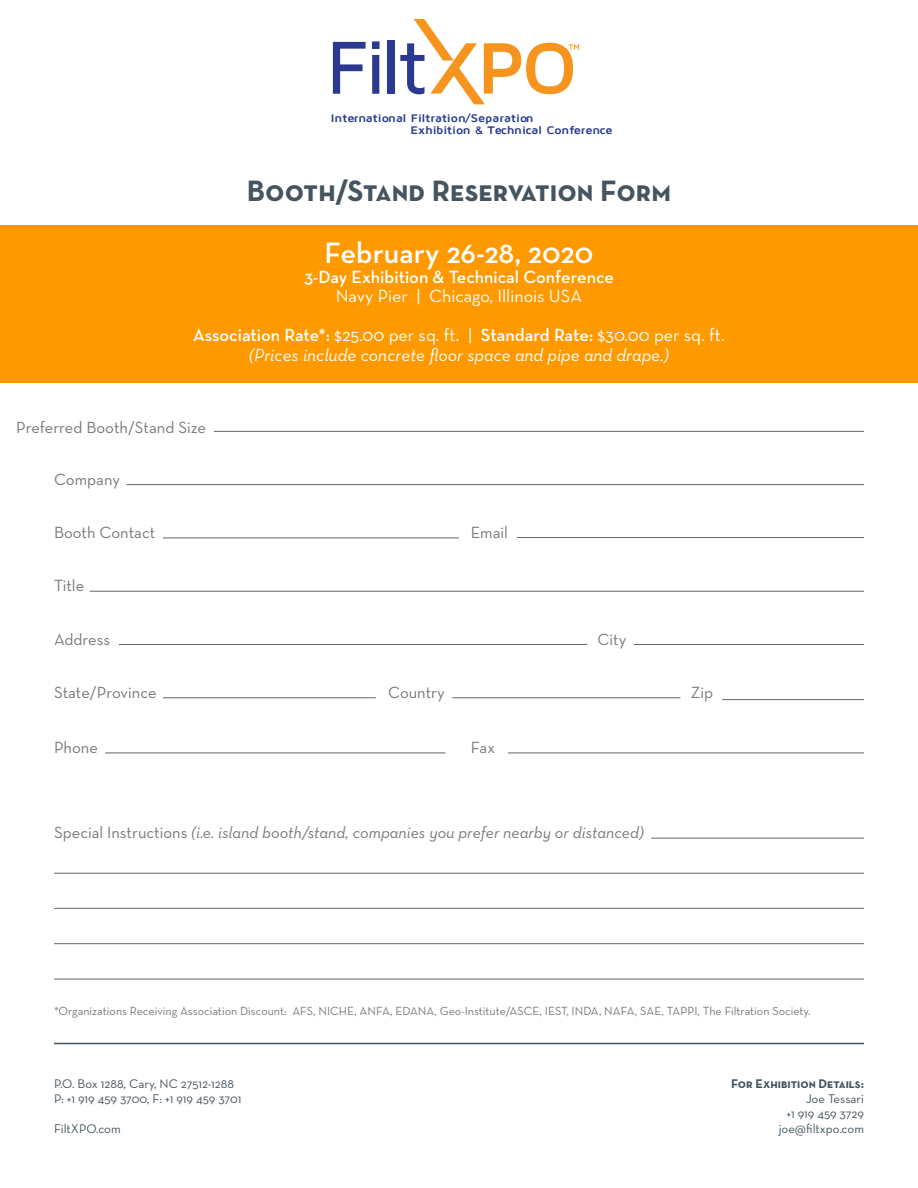
<style>
.page{position:relative;width:918px;height:1188px;background:#fff}
.page>*{position:absolute;margin:0;border:0;box-sizing:border-box;transform-origin:0 0}
.t1{font:30px "Neutra Text Bold SC";color:#455560}
.t2{font:600 30px "Neutra Text";color:#fff}
.t3{font:18px/39px "Neutra Text";color:#fff;text-align:center}
.t4{font:italic 18px "Neutra Text";color:#fff}
.t5{font:600 18px "Neutra Text";color:#fff}
.t6{font:16.5px "Neutra Text";color:#78797b}
.t7{font:italic 16.5px "Neutra Text";color:#78797b}
.t8{font:12.75px/15px "Neutra Text";color:#455560}
.t9{font:12.75px "Neutra Text Bold SC";color:#455560}
.t10{font:12px "Neutra Text";color:#78797b}
.t11{font:700 11.4px/12.3px "Maven Pro";color:#283c90;scale:1.12 1}
.s1{font-weight:600}
.s2{font-style:normal}
</style>
<div class="page">
<div style="left:0;top:225px;width:918px;height:158px;background:#f90"></div>
<hr style="left:54px;top:1043px;width:810px;height:1px;background:#455560">
<hr style="left:163px;top:538px;width:296px;height:1px;background:#636466">
<hr style="left:517px;top:537px;width:347px;height:1px;background:#636466">
<hr style="left:105px;top:753px;width:340px;height:1px;background:#636466">
<hr style="left:508px;top:753px;width:356px;height:1px;background:#636466">
<hr style="left:126px;top:484px;width:738px;height:1px;background:#636466">
<hr style="left:90px;top:591px;width:774px;height:1px;background:#636466">
<hr style="left:651px;top:838px;width:213px;height:1px;background:#636466">
<hr style="left:54px;top:873px;width:810px;height:1px;background:#636466">
<hr style="left:54px;top:908px;width:810px;height:1px;background:#636466">
<hr style="left:54px;top:943px;width:810px;height:1px;background:#636466">
<hr style="left:54px;top:979px;width:810px;height:1px;background:#636466">
<hr style="left:119px;top:644px;width:468px;height:1px;background:#636466">
<hr style="left:634px;top:644px;width:230px;height:1px;background:#636466">
<hr style="left:163px;top:698px;width:213px;height:1px;background:#636466">
<hr style="left:452px;top:698px;width:228px;height:1px;background:#636466">
<hr style="left:722px;top:699px;width:142px;height:1px;background:#636466">
<hr style="left:214px;top:431px;width:650px;height:1px;background:#636466">
<svg style="left:333px;top:42px;width:33px;height:52px"></svg>
<svg style="left:372px;top:41px;width:8px;height:53px"></svg>
<div style="left:388px;top:40px;width:7px;height:54px;background:#2b3990"></div>
<svg style="left:400px;top:19px;width:179px;height:85px"></svg>
<p class="t11" style="left:411px;top:112px;width:182px;text-indent:-80px">International Filtration/Separation<br>Exhibition &amp; Technical Conference</p>
<h1 class="t1" style="left:247px;top:172px;width:426px">Booth/Stand Reservation Form</h1>
<h1 class="t2" style="left:325px;top:234px;width:270px">February 26-28, 2020</h1>
<h2 class="t5" style="left:304px;top:265px;width:311px">3-Day Exhibition &amp; Technical Conference</h2>
<h2 class="t3" style="left:193px;top:276px;width:533px">Navy Pier | Chicago, Illinois USA<br><span class="s1">Association Rate*:</span> $25.00 per sq. ft. | <span class="s1">Standard Rate:</span> $30.00 per sq. ft.</h2>
<h2 class="t4" style="left:249px;top:344px;width:421px">(Prices include concrete floor space and pipe and drape.)</h2>
<h3 class="t6" style="left:16px;top:417px;width:191px">Preferred Booth/Stand Size</h3>
<h3 class="t6" style="left:54px;top:469px;width:68px">Company</h3>
<h3 class="t6" style="left:54px;top:522px;width:103px">Booth Contact</h3>
<h3 class="t6" style="left:471px;top:522px;width:39px">Email</h3>
<h3 class="t6" style="left:54px;top:576px;width:32px">Title</h3>
<h3 class="t6" style="left:54px;top:629px;width:58px">Address</h3>
<h3 class="t6" style="left:598px;top:629px;width:30px">City</h3>
<h3 class="t6" style="left:54px;top:682px;width:104px">State/Province</h3>
<h3 class="t6" style="left:388px;top:682px;width:58px">Country</h3>
<h3 class="t6" style="left:691px;top:682px;width:24px">Zip</h3>
<h3 class="t6" style="left:54px;top:738px;width:45px">Phone</h3>
<h3 class="t6" style="left:471px;top:738px;width:26px">Fax</h3>
<h3 class="t7" style="left:54px;top:823px;width:591px"><span class="s2">Special Instructions</span> (i.e. island booth/stand, companies you prefer nearby or distanced)</h3>
<p class="t10" style="left:54px;top:1004px;width:758px">*Organizations Receiving Association Discount: AFS, NICHE, ANFA, EDANA, Geo-Institute/ASCE, IEST, INDA, NAFA, SAE, TAPPI, The Filtration Society.</p>
<p class="t8" style="left:54px;top:1076px;width:189px">P.O. Box 1288, Cary, NC 27512-1288<br>P: +1 919 459 3700, F: +1 919 459 3701</p>
<p class="t8" style="left:54px;top:1121px;width:68px">FiltXPO.com</p>
<p class="t9" style="left:731px;top:1075px;width:134px">For Exhibition Details:</p>
<p class="t8" style="left:779px;top:1091px;width:87px;text-align:right">Joe Tessari<br>+1 919 459 3729 joe@filtxpo.com</p>
</div>
